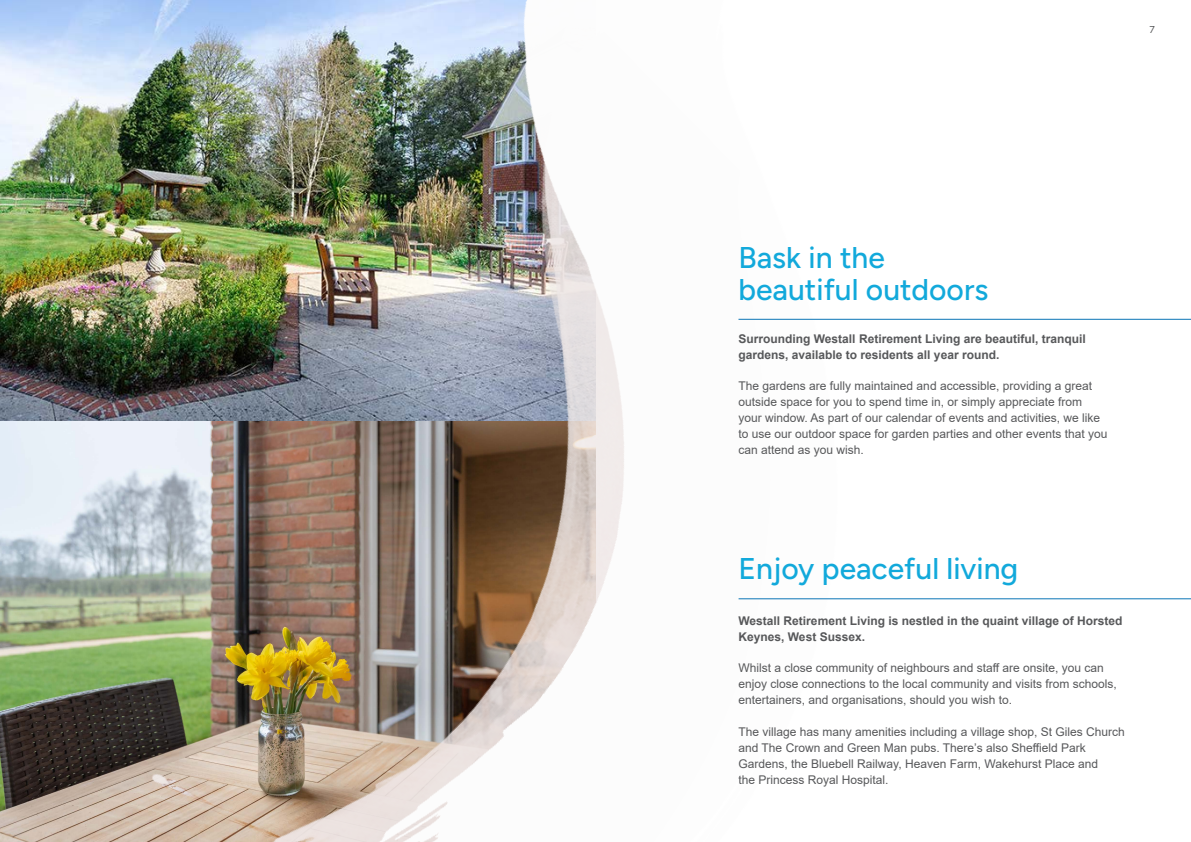
<style>
.page{position:relative;width:1191px;height:842px;background:#fff}
.page>*{position:absolute;margin:0;border:0;box-sizing:border-box;transform-origin:0 0}
.Heading_Orange{font:500 30px/32px "Figtree";color:#12a9db}
.Heading_Blue{font:500 30px "Figtree";color:#12a9db}
.Body_Text{font:12px/16px "Arial";color:#57585a}
.Body_Text-2{font:700 12px/16px "Arial";color:#57585a}
.SUB_HEADER{font:10px "Figtree";color:#57585a}
</style>
<div class="page">
<img style="left:0;top:0;width:1187px;height:842px">
<hr style="left:738px;top:319px;width:453px;height:1px;background:#0b75b6">
<hr style="left:738px;top:598px;width:453px;height:1px;background:#0b75b6">
<p class="SUB_HEADER" style="left:1149px;top:23px;width:7px">7</p>
<p class="Heading_Orange" style="left:738px;top:241px;width:251px">Bask in the beautiful outdoors</p>
<p class="Body_Text-2" style="left:738px;top:331px;width:349px">Surrounding Westall Retirement Living are beautiful, tranquil gardens, available to residents all year round.</p>
<p class="Body_Text" style="left:738px;top:378px;width:370px">The gardens are fully maintained and accessible, providing a great outside space for you to spend time in, or simply appreciate from your window. As part of our calendar of events and activities, we like to use our outdoor space for garden parties and other events that you can attend as you wish.</p>
<p class="Heading_Blue" style="left:738px;top:551px;width:281px">Enjoy peaceful living</p>
<p class="Body_Text-2" style="left:738px;top:613px;width:385px">Westall Retirement Living is nestled in the quaint village of Horsted<br>Keynes, West Sussex.</p>
<p class="Body_Text" style="left:738px;top:660px;width:380px">Whilst a close community of neighbours and staff are onsite, you can enjoy close connections to the local community and visits from schools, entertainers, and organisations, should you wish to.</p>
<p class="Body_Text" style="left:738px;top:724px;width:388px">The village has many amenities including a village shop, St Giles Church and The Crown and Green Man pubs. There’s also Sheffield Park Gardens, the Bluebell Railway, Heaven Farm, Wakehurst Place and<br>the Princess Royal Hospital.</p>
</div>
